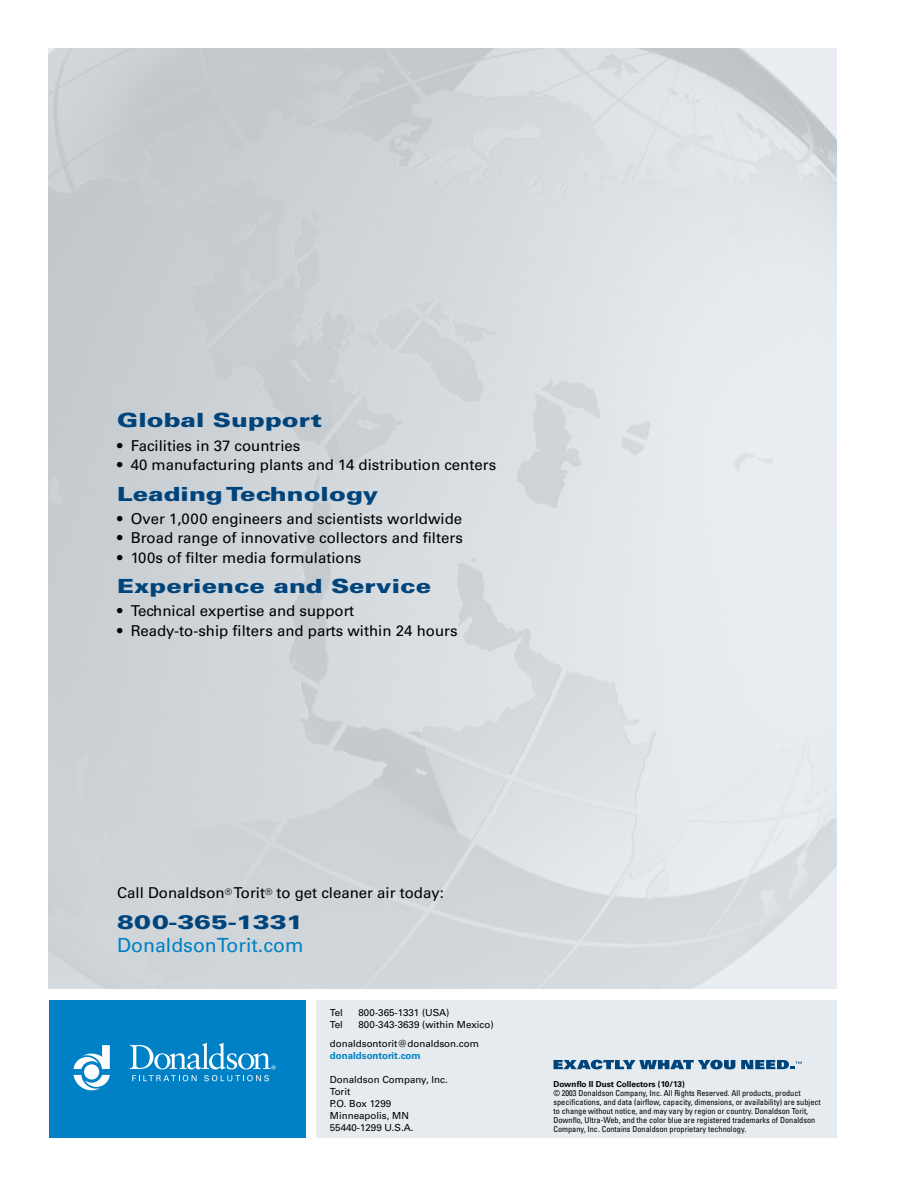
<style>
.page{position:relative;width:918px;height:1188px;background:#fff}
.page>*{position:absolute;margin:0;border:0;box-sizing:border-box;transform-origin:0 0}
.t1{font:900 19.5px "Univers LT Std";color:#00447c;scale:1.3 1}
.t2{font:19.5px "Univers LT Std";color:#0081c6}
.t3{font:15px "Univers LT Std";color:#000}
.t4{font:9.75px/12px "Univers LT Std";color:#000}
.t5{font:700 9.75px "Univers LT Std";color:#0081c6}
.t6{font:condensed 8.25px/9px "Univers LT Std";color:#000}
.t7{font:700 8.25px "Univers LT Std";color:#000}
</style>
<div class="page">
<div style="left:49px;top:1000px;width:257px;height:138px;background:#0081c6"></div>
<div style="left:316px;top:1000px;width:521px;height:138px;background:#e6ebef"></div>
<svg style="left:73px;top:1043px;width:203px;height:47px"></svg>
<svg style="left:554px;top:1060px;width:181px;height:9px"></svg>
<svg style="left:741px;top:1060px;width:61px;height:9px"></svg>
<h1 class="t1" style="left:117px;top:408px;width:159px">Global Support</h1>
<h2 class="t3" style="left:117px;top:436px;width:185px">• Facilities in 37 countries</h2>
<h2 class="t3" style="left:117px;top:456px;width:381px">• 40 manufacturing plants and 14 distribution centers</h2>
<h1 class="t1" style="left:117px;top:481px;width:202px">Leading Technology</h1>
<h2 class="t3" style="left:117px;top:510px;width:347px">• Over 1,000 engineers and scientists worldwide</h2>
<h2 class="t3" style="left:117px;top:529px;width:347px">• Broad range of innovative collectors and filters</h2>
<h2 class="t3" style="left:117px;top:549px;width:246px">• 100s of filter media formulations</h2>
<h1 class="t1" style="left:117px;top:574px;width:243px">Experience and Service</h1>
<h2 class="t3" style="left:117px;top:602px;width:238px">• Technical expertise and support</h2>
<h2 class="t3" style="left:117px;top:622px;width:342px">• Ready-to-ship filters and parts within 24 hours</h2>
<h2 class="t3" style="left:117px;top:884px;width:328px">Call Donaldson<sup>®</sup> Torit<sup>®</sup> to get cleaner air today:</h2>
<h1 class="t1" style="left:117px;top:910px;width:145px">800-365-1331</h1>
<h1 class="t2" style="left:117px;top:934px;width:188px">DonaldsonTorit.com</h1>
<p class="t4" style="left:330px;top:1007px;width:14px">Tel</p>
<p class="t4" style="left:358px;top:1007px;width:93px">800-365-1331 (USA)</p>
<p class="t4" style="left:330px;top:1019px;width:14px">Tel</p>
<p class="t4" style="left:330px;top:1015px;width:165px;line-height:18.8px;text-indent:29px">800-343-3639 (within Mexico) donaldsontorit@donaldson.com</p>
<p class="t5" style="left:330px;top:1050px;width:92px">donaldsontorit.com</p>
<p class="t4" style="left:330px;top:1074px;width:119px">Donaldson Company, Inc.<br>Torit<br>P.O. Box 1299<br>Minneapolis, MN<br>55440-1299 U.S.A.</p>
<p class="t7" style="left:554px;top:1079px;width:133px">Downflo II Dust Collectors (10/13)</p>
<p class="t6" style="left:554px;top:1088px;width:269px">© 2003 Donaldson Company, I nc. All Rights Reserved. All products, product specifications, and data (airflow, capacity, dimensions, or availability) are subject to change without notice, and may vary by region or country. Donaldson Torit, Downflo, Ultra-Web, and the color blue are registered trademarks of Donaldson Company, I nc. Contains Donaldson proprietary technology.</p>
</div>
